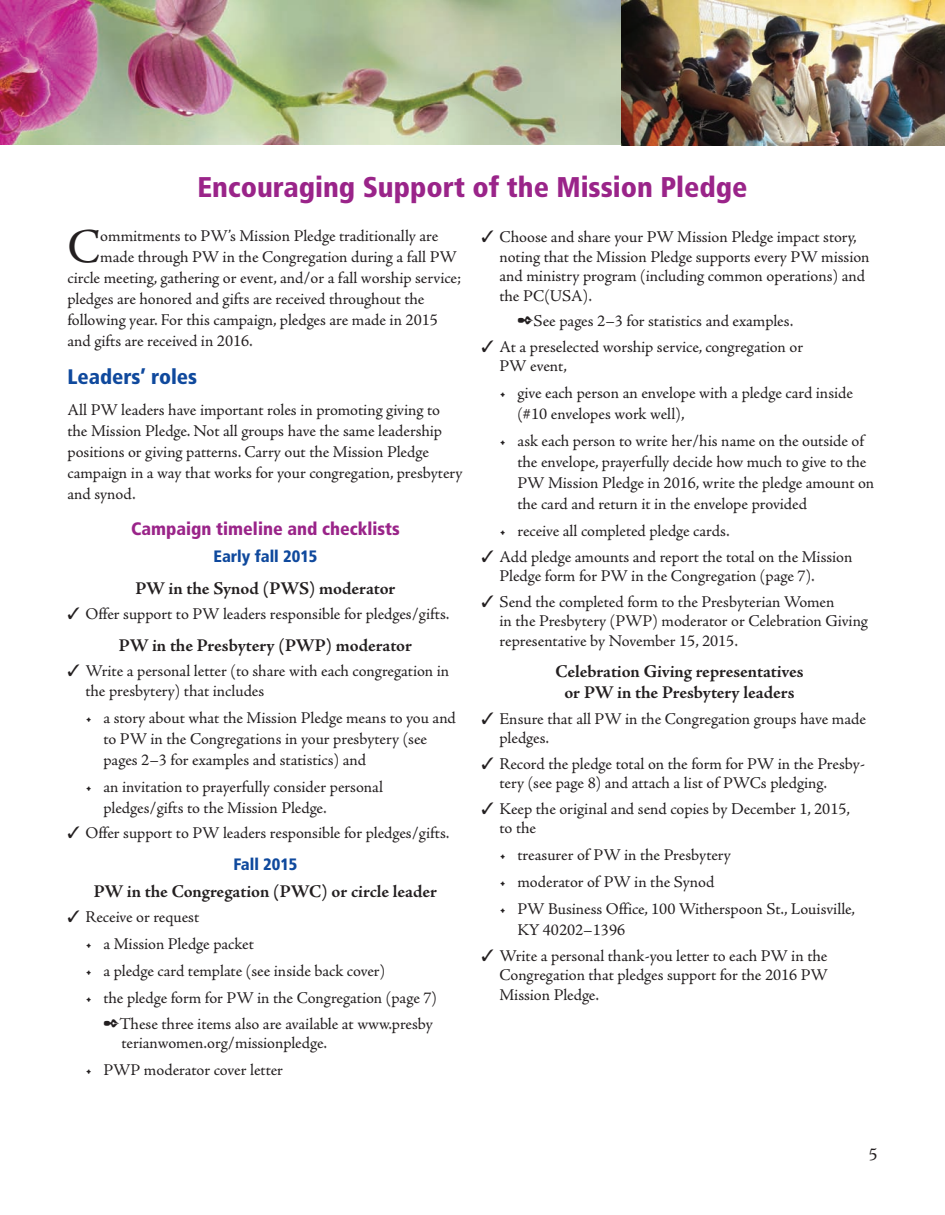
<style>
.page{position:relative;width:945px;height:1215px;background:#fff}
.page>*{position:absolute;margin:0;border:0;box-sizing:border-box;transform-origin:0 0}
.t1{font:48.75px "Adobe Jenson Pro";color:#231f20}
.t2{font:900 condensed 28.5px "Frutiger LT Std";color:#9a2489}
.t3{font:900 condensed 21px "Frutiger LT Std";color:#0f499d}
.t4{font:700 18px/21px "Adobe Jenson Pro";letter-spacing:-.005em;color:#231f20;text-align:center}
.t5{font:900 condensed 18px "Frutiger LT Std";color:#9a2489}
.t6{font:18px "Adobe Jenson Pro";color:#231f20}
.t7{font:16.5px/19.5px "Adobe Jenson Pro";letter-spacing:-.005em;color:#231f20}
.t8{font:900 condensed 16.5px "Frutiger LT Std";color:#0f499d}
</style>
<div class="page">
<img style="left:0;top:0;width:621px;height:145px">
<img style="left:621px;top:0;width:324px;height:145px">
<h2 class="t2" style="left:197px;top:176px;width:552px">Encouraging Support of the Mission Pledge</h2>
<h1 class="t1" style="left:68px;top:228px;width:34px">C</h1>
<p class="t7" style="left:100px;top:228px;width:340px">ommitments to PW’s Mission Pledge traditionally are</p>
<p class="t7" style="left:100px;top:249px;width:358px">made through PW in the Congregation during a fall PW</p>
<p class="t7" style="left:67px;top:270px;width:395px">circle meeting, gathering or event, and/or a fall worship service;</p>
<p class="t7" style="left:67px;top:291px;width:358px">pledges are honored and gifts are received throughout the</p>
<p class="t7" style="left:67px;top:312px;width:372px">following year. For this campaign, pledges are made in 2015</p>
<p class="t7" style="left:67px;top:333px;width:187px">and gifts are received in 2016.</p>
<p class="t3" style="left:68px;top:368px;width:131px">Leaders’ roles</p>
<p class="t7" style="left:68px;top:401px;width:397px;line-height:21px">All PW leaders have important roles in promoting giving to the Mission Pledge. Not all groups have the same leadership positions or giving patterns. Carry out the Mission Pledge campaign in a way that works for your congregation, presbytery and synod.</p>
<p class="t5" style="left:131px;top:522px;width:270px">Campaign timeline and checklists</p>
<p class="t8" style="left:213px;top:550px;width:106px">Early fall 2015</p>
<p class="t4" style="left:135px;top:580px;width:262px">PW in the Synod (PWS) moderator</p>
<p class="t7" style="left:68px;top:606px;width:384px">✓ Offer support to PW leaders responsible for pledges/gifts.</p>
<p class="t4" style="left:119px;top:637px;width:295px">PW in the Presbytery (PWP) moderator</p>
<p class="t7" style="left:86px;top:663px;width:365px;text-indent:-18px">✓ Write a personal letter (to share with each congregation in the presbytery) that includes</p>
<p class="t7" style="left:103px;top:709px;width:354px;line-height:21px;text-indent:-18px">• a story about what the Mission Pledge means to you and to PW in the Congregations in your presbytery (see pages 2–3 for examples and statistics) and</p>
<p class="t7" style="left:103px;top:778px;width:281px;line-height:21px;text-indent:-18px">• an invitation to prayerfully consider personal pledges/gifts to the Mission Pledge.</p>
<p class="t7" style="left:68px;top:825px;width:384px">✓ Offer support to PW leaders responsible for pledges/gifts.</p>
<p class="t8" style="left:233px;top:858px;width:66px">Fall 2015</p>
<p class="t4" style="left:94px;top:883px;width:345px">PW in the Congregation (PWC) or circle leader</p>
<p class="t7" style="left:68px;top:909px;width:133px">✓ Receive or request</p>
<p class="t7" style="left:85px;top:936px;width:170px">• a Mission Pledge packet</p>
<p class="t7" style="left:85px;top:963px;width:301px">• a pledge card template (see inside back cover)</p>
<p class="t7" style="left:85px;top:987px;width:353px;line-height:25.5px;text-align:right">• the pledge form for PW in the Congregation (page 7)<br>These three items also are available at www.presby</p>
<p class="t7" style="left:122px;top:1035px;width:207px">terianwomen.org/missionpledge.</p>
<p class="t7" style="left:85px;top:1062px;width:199px">• PWP moderator cover letter</p>
<p class="t7" style="left:500px;top:229px;width:372px;text-indent:-18px">✓ Choose and share your PW Mission Pledge impact story, noting that the Mission Pledge supports every PW mission and ministry program (including common operations) and the PC(USA).</p>
<p class="t7" style="left:534px;top:313px;width:261px">See pages 2–3 for statistics and examples.</p>
<p class="t7" style="left:500px;top:338px;width:305px;text-indent:-18px">✓ At a preselected worship service, congregation or<br>PW event,</p>
<p class="t7" style="left:517px;top:384px;width:337px;line-height:21px;text-indent:-18px">• give each person an envelope with a pledge card inside (#10 envelopes work well),</p>
<p class="t7" style="left:517px;top:432px;width:358px;line-height:21px;text-indent:-18px">• ask each person to write her/his name on the outside of the envelope, prayerfully decide how much to give to the PW Mission Pledge in 2016, write the pledge amount on the card and return it in the envelope provided</p>
<p class="t7" style="left:499px;top:523px;width:232px">• receive all completed pledge cards.</p>
<p class="t7" style="left:500px;top:548px;width:354px;text-indent:-18px">✓ Add pledge amounts and report the total on the Mission<br>Pledge form for PW in the Congregation (page 7).</p>
<p class="t7" style="left:500px;top:593px;width:370px;text-indent:-18px">✓ Send the completed form to the Presbyterian Women<br>in the Presbytery (PWP) moderator or Celebration Giving representative by November 15, 2015.</p>
<p class="t4" style="left:555px;top:663px;width:250px">Celebration Giving representatives or PW in the Presbytery leaders</p>
<p class="t7" style="left:500px;top:710px;width:368px;text-indent:-18px">✓ Ensure that all PW in the Congregation groups have made pledges.</p>
<p class="t7" style="left:500px;top:755px;width:367px;text-indent:-18px">✓ Record the pledge total on the form for PW in the Presby&shy;tery (see page 8) and attach a list of PWCs pledging.</p>
<p class="t7" style="left:500px;top:800px;width:352px;text-indent:-18px">✓ Keep the original and send copies by December 1, 2015, to the</p>
<p class="t7" style="left:499px;top:847px;width:233px">• treasurer of PW in the Presbytery</p>
<p class="t7" style="left:499px;top:874px;width:216px">• moderator of PW in the Synod</p>
<p class="t7" style="left:517px;top:900px;width:339px;line-height:21px;text-indent:-18px">• PW Business Office, 100 Witherspoon St., Louisville,<br>KY 40202–1396</p>
<p class="t7" style="left:500px;top:947px;width:330px;text-align:justify;text-indent:-18px">✓ Write a personal thank-you letter to each PW in the Congregation that pledges support for the 2016 PW Mission Pledge.</p>
<p class="t6" style="left:869px;top:1148px;width:10px">5</p>
</div>
